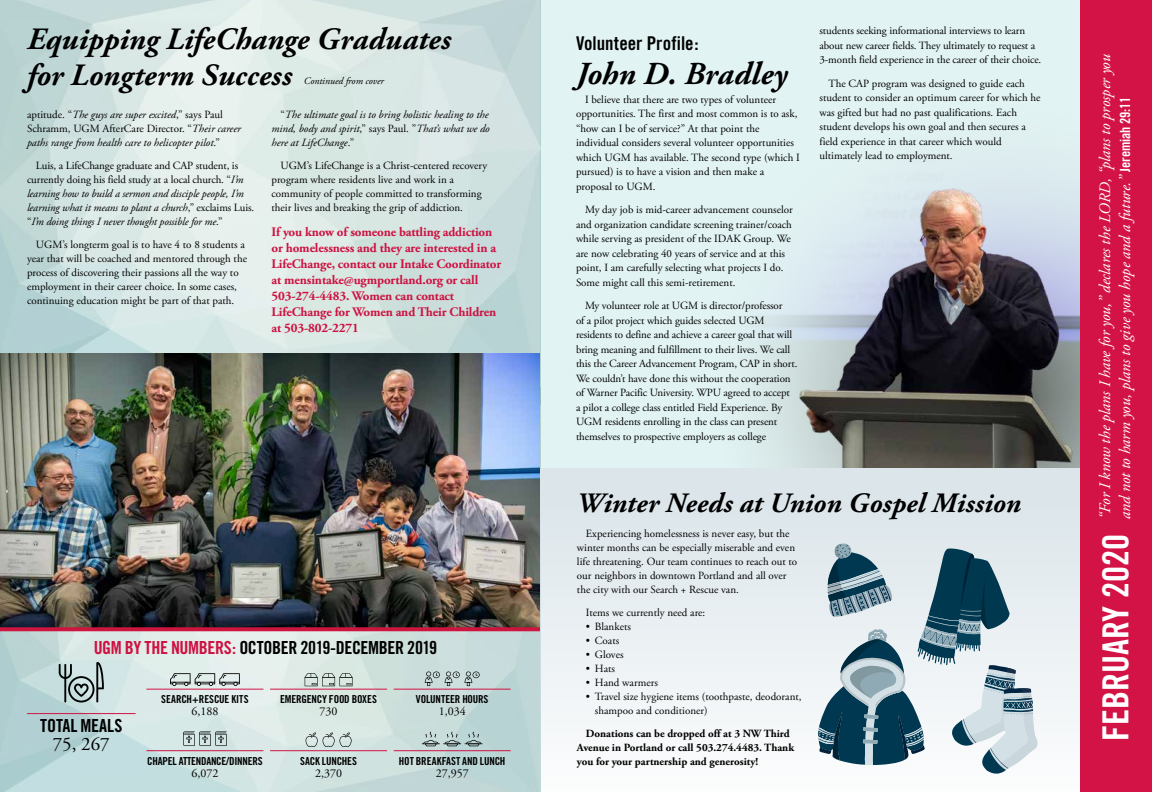
<style>
.page{position:relative;width:1152px;height:792px;background:#fff}
.page>*{position:absolute;margin:0;border:0;box-sizing:border-box;transform-origin:0 0}
.t1{font:36px "Trade Gothic Bold Cond Twenty";color:#fff}
.t2{font:italic 700 32px "Adobe Garamond Pro";letter-spacing:.01em;color:#000}
.t3{font:italic 700 31px/36px "Adobe Garamond Pro";letter-spacing:.005em;color:#000}
.t4{font:italic 700 28px "Adobe Garamond Pro";color:#000}
.t5{font:19px "Trade Gothic Bold Cond Twenty";color:#000}
.t6{font:19px "Adobe Garamond Pro";color:#000}
.t7{font:18px "Trade Gothic Bold Cond Twenty";letter-spacing:-.02em;color:#000}
.t8{font:italic 16px/20px "Adobe Garamond Pro";color:#fff}
.t9{font:700 13px/16px "Adobe Garamond Pro";letter-spacing:-.01em;color:#ce1141}
.t10{font:12px "Adobe Garamond Pro";color:#000}
.t11{font:11px/14.5px "Adobe Garamond Pro";color:#000}
.t12{font:italic 11px/14px "Adobe Garamond Pro";letter-spacing:-.01em;color:#000}
.t13{font:700 11px/14px "Adobe Garamond Pro";color:#000}
.t14{font:11px "Trade Gothic Bold Cond Twenty";letter-spacing:-.02em;color:#000}
.t15{font:italic 10px "Adobe Garamond Pro";color:#000}
.s1{font-style:normal}
.s2{color:#ce1141}
.s3{font-family:"Trade Gothic Bold Cond Twenty";font-style:normal;font-size:14px}
</style>
<div class="page">
<div style="left:1080px;top:0;width:72px;height:792px;background:#d31245"></div>
<div style="left:540px;top:0;width:540px;height:468px;background:#e2f3f3"></div>
<img style="left:0;top:631px;width:540px;height:161px">
<img style="left:0;top:353px;width:540px;height:274px">
<hr style="left:146px;top:689px;width:117px;height:1px;background:#d31245">
<hr style="left:270px;top:689px;width:117px;height:1px;background:#d31245">
<hr style="left:394px;top:689px;width:117px;height:1px;background:#d31245">
<hr style="left:146px;top:750px;width:117px;height:1px;background:#d31245">
<hr style="left:270px;top:750px;width:117px;height:1px;background:#d31245">
<hr style="left:394px;top:750px;width:117px;height:1px;background:#d31245">
<hr style="left:27px;top:713px;width:109px;height:1px;background:#d31245">
<svg style="left:305px;top:673px;width:48px;height:13px"></svg>
<svg style="left:59px;top:662px;width:45px;height:41px;background:#97a7a7"></svg>
<svg style="left:422px;top:732px;width:61px;height:14px"></svg>
<svg style="left:306px;top:732px;width:46px;height:15px"></svg>
<svg style="left:183px;top:732px;width:44px;height:14px"></svg>
<svg style="left:425px;top:672px;width:55px;height:14px"></svg>
<svg style="left:170px;top:673px;width:70px;height:13px"></svg>
<svg style="left:0;top:627px;width:540px;height:4px;background:#c1163c"></svg>
<div style="left:540px;top:468px;width:540px;height:324px;background:linear-gradient(to bottom,#d8e3e8,#fcfdfd)"></div>
<svg style="left:818px;top:544px;width:220px;height:230px"></svg>
<img style="left:782px;top:137px;width:298px;height:331px">
<h3 class="t3" style="left:27px;top:22px;width:425px">Equipping LifeChange Graduates for Longterm Success</h3>
<p class="t15" style="left:304px;top:75px;width:82px">Continued from cover</p>
<p class="t12" style="left:27px;top:108px;width:216px"><span class="s1">aptitude. “</span>The guys are super excited<span class="s1">,” says Paul<br>Schramm, UGM AfterCare Director. “</span>Their career paths range from health care to helicopter pilot<span class="s1">.”</span></p>
<p class="t12" style="left:27px;top:159px;width:229px;text-indent:9px"><span class="s1">Luis, a LifeChange graduate and CAP student, is currently doing his field study at a local church. “</span>I’m learning how to build a sermon and disciple people, I’m learning what it means to plant a church<span class="s1">,” exclaims Luis. “</span>I’m doing things I never thought possible for me<span class="s1">.”</span></p>
<p class="t11" style="left:27px;top:238px;width:222px;line-height:14px;text-indent:9px">UGM’s longterm goal is to have 4 to 8 students a year that will be coached and mentored through the process of discovering their passions all the way to employment in their career choice. In some cases, continuing education might be part of that path.</p>
<p class="t12" style="left:271px;top:108px;width:220px;text-align:justify;text-indent:9px"><span class="s1">“</span>The ultimate goal is to bring holistic healing to the mind, body and spirit<span class="s1">,” says Paul. ”</span>That’s what we do here at LifeChange<span class="s1">.”</span></p>
<p class="t11" style="left:271px;top:159px;width:217px;line-height:14px;text-indent:9px">UGM’s LifeChange is a Christ-centered recovery program where residents live and work in a community of people committed to transforming their lives and breaking the grip of addiction.</p>
<p class="t9" style="left:272px;top:224px;width:231px">If you know of someone battling addiction or homelessness and they are interested in a LifeChange, contact our Intake Coordinator at mensintake@ugmportland.org or call 503-274-4483. Women can contact LifeChange for Women and Their Children at 503-802-2271</p>
<h3 class="t7" style="left:94px;top:637px;width:345px"><span class="s2">UGM BY THE NUMBERS:</span> OCTOBER 2019-DECEMBER 2019</h3>
<h3 class="t7" style="left:40px;top:715px;width:84px">TOTAL MEALS</h3>
<h3 class="t6" style="left:53px;top:733px;width:59px">75, 267</h3>
<p class="t14" style="left:161px;top:693px;width:89px">SEARCH+RESCUE KITS</p>
<p class="t10" style="left:191px;top:704px;width:28px">6,188</p>
<p class="t14" style="left:147px;top:754px;width:117px">CHAPEL ATTENDANCE/DINNERS</p>
<p class="t10" style="left:191px;top:766px;width:28px">6,072</p>
<p class="t14" style="left:280px;top:693px;width:98px">EMERGENCY FOOD BOXES</p>
<p class="t10" style="left:320px;top:704px;width:19px">730</p>
<p class="t14" style="left:300px;top:754px;width:58px">SACK LUNCHES</p>
<p class="t10" style="left:315px;top:766px;width:28px">2,370</p>
<p class="t14" style="left:416px;top:693px;width:74px">VOLUNTEER HOURS</p>
<p class="t10" style="left:439px;top:704px;width:28px">1,034</p>
<p class="t14" style="left:399px;top:754px;width:108px">HOT BREAKFAST AND LUNCH</p>
<p class="t10" style="left:436px;top:766px;width:34px">27,957</p>
<h3 class="t5" style="left:576px;top:31px;width:124px">Volunteer Profile:</h3>
<h2 class="t2" style="left:576px;top:55px;width:213px">John D. Bradley</h2>
<p class="t11" style="left:576px;top:92px;width:225px;text-indent:9px">I believe that there are two types of volunteer opportunities. The first and most common is to ask, “how can I be of service?” At that point the individual considers several volunteer opportunities which UGM has available. The second type (which I pursued) is to have a vision and then make a proposal to UGM.</p>
<p class="t11" style="left:576px;top:203px;width:218px;text-indent:9px">My day job is mid-career advancement counselor and organization candidate screening trainer/coach while serving as president of the IDAK Group. We are now celebrating 40 years of service and at this point, I am carefully selecting what projects I do.<br>Some might call this semi-retirement.</p>
<p class="t11" style="left:576px;top:299px;width:223px;text-indent:9px">My volunteer role at UGM is director/professor<br>of a pilot project which guides selected UGM residents to define and achieve a career goal that will bring meaning and fulfillment to their lives. We call this the Career Advancement Program, CAP in short.<br>We couldn’t have done this without the cooperation of Warner Pacific University. WPU agreed to accept<br>a pilot a college class entitled Field Experience. By UGM residents enrolling in the class can present themselves to prospective employers as college</p>
<p class="t11" style="left:819px;top:24px;width:223px">students seeking informational interviews to learn about new career fields. They ultimately to request a<br>3-month field experience in the career of their choice.</p>
<p class="t11" style="left:819px;top:77px;width:222px;text-indent:9px">The CAP program was designed to guide each student to consider an optimum career for which he was gifted but had no past qualifications. Each student develops his own goal and then secures a field experience in that career which would ultimately lead to employment.</p>
<h3 class="t4" style="left:576px;top:487px;width:447px">Winter Needs at Union Gospel Mission</h3>
<p class="t11" style="left:577px;top:527px;width:222px;line-height:14px;text-indent:9px">Experiencing homelessness is never easy, but the winter months can be especially miserable and even life threatening. Our team continues to reach out to our neighbors in downtown Portland and all over the city with our Search + Rescue van.</p>
<p class="t11" style="left:586px;top:606px;width:121px">Items we currently need are:</p>
<p class="t11" style="left:586px;top:620px;width:47px">• Blankets</p>
<p class="t11" style="left:586px;top:634px;width:35px">• Coats</p>
<p class="t11" style="left:586px;top:648px;width:39px">• Gloves</p>
<p class="t11" style="left:586px;top:662px;width:31px">• Hats</p>
<p class="t11" style="left:586px;top:676px;width:73px">• Hand warmers</p>
<p class="t11" style="left:595px;top:690px;width:208px;line-height:14px;text-indent:-9px">• Travel size hygiene items (toothpaste, deodorant, shampoo and conditioner)</p>
<p class="t13" style="left:577px;top:727px;width:219px;text-indent:9px">Donations can be dropped off at 3 NW Third<br>Avenue in Portland or call 503.274.4483. Thank you for your partnership and generosity!</p>
<h3 class="t8" style="left:1095px;top:519px;width:466px;rotate:-90deg">“For I know the plans I have for you,” declares the LORD, “plans to prosper you and not to harm you, plans to give you hope and a future.” <span class="s3">Jeremiah 29:11</span></h3>
<h1 class="t1" style="left:1094px;top:741px;width:209px;rotate:-90deg">FEBRUARY 2020</h1>
</div>
